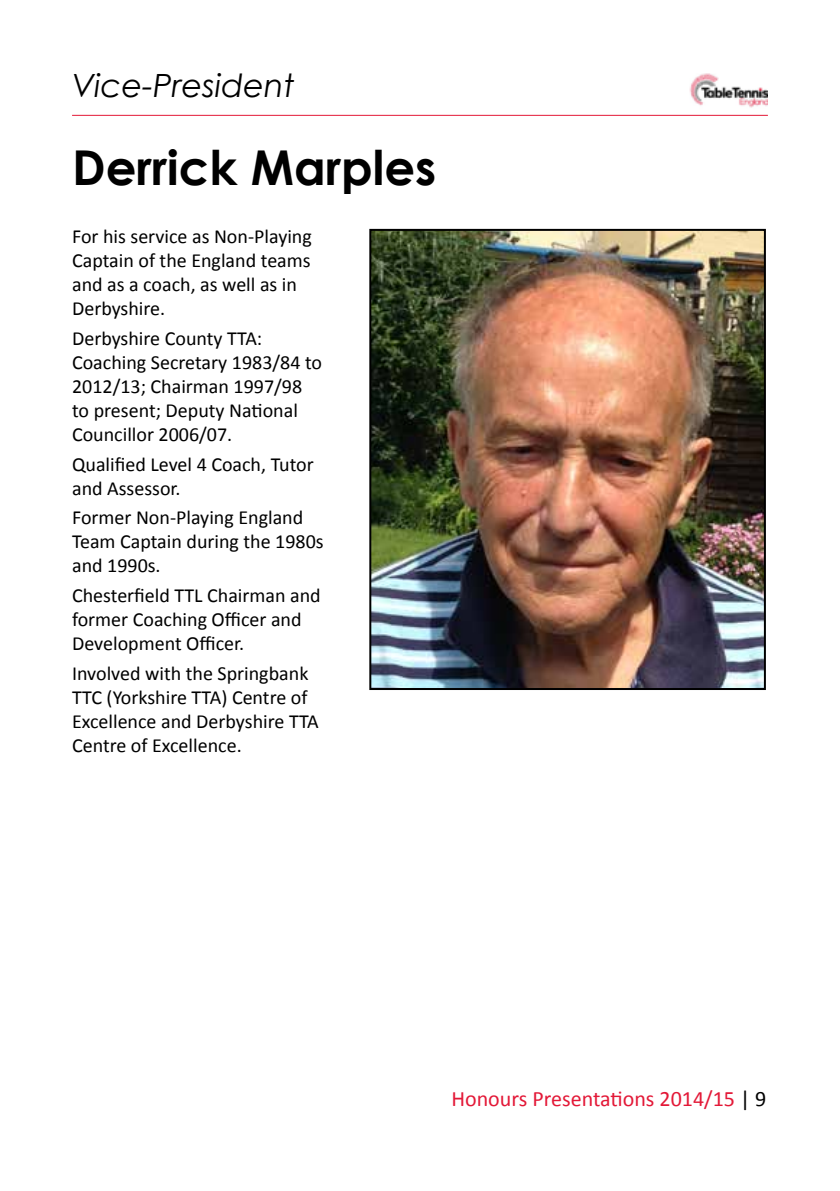
<style>
.page{position:relative;width:840px;height:1191px;background:#fff}
.page>*{position:absolute;margin:0;border:0;box-sizing:border-box;transform-origin:0 0}
.t1{font:700 48px "Century Gothic";color:#000}
.t2{font:italic 32px "Century Gothic";color:#000}
.t3{font:22px "Calibri";color:#e31837}
.t4{font:20px/24px "Calibri";color:#000}
.s1{color:#000}
</style>
<div class="page">
<img style="left:681px;top:73px;width:86px;height:42px">
<hr style="left:72px;top:115px;width:695px;height:1px;background:#e31837">
<img style="left:372px;top:232px;width:390px;height:455px">
<div style="left:369px;top:229px;width:396px;height:461px;border:2px solid #000"></div>
<h2 class="t2" style="left:72px;top:63px;width:224px">Vice-President</h2>
<h1 class="t1" style="left:72px;top:131px;width:365px">Derrick Marples</h1>
<p class="t4" style="left:72px;top:225px;width:241px">For his service as Non-Playing<br>Captain of the England teams and as a coach, as well as in<br>Derbyshire.</p>
<p class="t4" style="left:72px;top:326px;width:251px">Derbyshire County TTA:<br>Coaching Secretary 1983/84 to<br>2012/13; Chairman 1997/98 to present; Deputy National<br>Councillor 2006/07.</p>
<p class="t4" style="left:72px;top:452px;width:243px">Qualified Level 4 Coach, Tutor and Assessor.</p>
<p class="t4" style="left:72px;top:506px;width:253px">Former Non-Playing England<br>Team Captain during the 1980s and 1990s.</p>
<p class="t4" style="left:72px;top:583px;width:250px">Chesterfield TTL Chairman and former Coaching Officer and<br>Development Officer.</p>
<p class="t4" style="left:72px;top:661px;width:248px">Involved with the Springbank<br>TTC (Yorkshire TTA) Centre of<br>Excellence and Derbyshire TTA<br>Centre of Excellence.</p>
<p class="t3" style="left:451px;top:1084px;width:316px">Honours Presentations 2014/15 <span class="s1">| 9</span></p>
</div>
